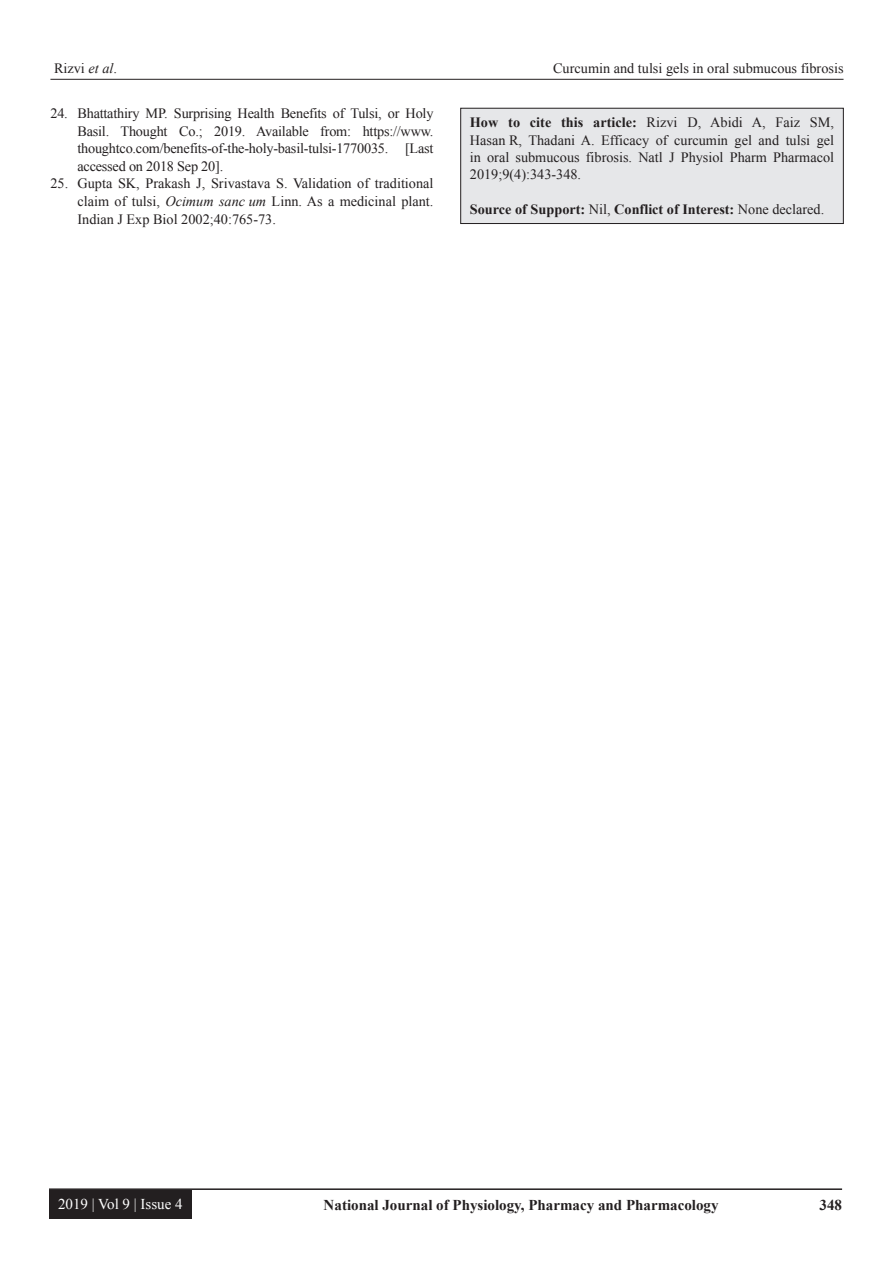
<style>
.page{position:relative;width:894px;height:1263px;background:#fff}
.page>*{position:absolute;margin:0;border:0;box-sizing:border-box;transform-origin:0 0}
.t1{font:700 15px "Times New Roman";color:#231f20}
.t2{font:15px "Times New Roman";color:#fff}
.REF{font:14.25px/17.7px "Times New Roman";color:#231f20;text-align:justify}
.HTC{font:14.25px/17.2px "Times New Roman";color:#231f20;text-align:justify}
.HTC-2{font:700 14.25px "Times New Roman";color:#231f20}
.s1{font-style:italic}
.s2{font-weight:700}
.s3{font-weight:400}
</style>
<div class="page">
<hr style="left:50px;top:79px;width:793px;height:1px;background:#231f20">
<hr style="left:49px;top:1188px;width:792px;height:1px;background:#231f20">
<div style="left:49px;top:1189px;width:143px;height:29px;background:#231f20"></div>
<div style="left:460px;top:108px;width:383px;height:115px;background:#e6e7e9"></div>
<div style="left:460px;top:108px;width:383px;height:116px;border:1px solid #231f20"></div>
<p class="REF" style="left:54px;top:59px;width:64px">Rizvi <span class="s1">et al</span>.</p>
<p class="REF" style="left:553px;top:59px;width:292px">Curcumin and tulsi gels in oral submucous fibrosis</p>
<p class="REF" style="left:77px;top:104px;width:357px;text-indent:-27px">24. Bhattathiry MP. Surprising Health Benefits of Tulsi, or Holy Basil. Thought Co.; 2019. Available from: https://www. thoughtco.com/benefits-of-the-holy-basil-tulsi-1770035. [Last accessed on 2018 Sep 20].</p>
<p class="REF" style="left:77px;top:174px;width:357px;text-indent:-27px">25. Gupta SK, Prakash J, Srivastava S. Validation of traditional claim of tulsi, <span class="s1">Ocimum sanc um</span> Linn. As a medicinal plant.<br>Indian J Exp Biol 2002;40:765-73.</p>
<p class="HTC" style="left:469px;top:113px;width:365px"><span class="s2">How to cite this article:</span> Rizvi D, Abidi A, Faiz SM, Hasan R, Thadani A. Efficacy of curcumin gel and tulsi gel in oral submucous fibrosis. Natl J Physiol Pharm Pharmacol 2019;9(4):343-348.</p>
<p class="HTC-2" style="left:469px;top:199px;width:356px">Source of Support: <span class="s3">Nil,</span> Conflict of Interest: <span class="s3">None declared.</span></p>
<p class="t2" style="left:58px;top:1193px;width:126px">2019 | Vol 9 | Issue 4</p>
<p class="t1" style="left:323px;top:1194px;width:396px">National Journal of Physiology, Pharmacy and Pharmacology</p>
<p class="t1" style="left:819px;top:1194px;width:24px">348</p>
</div>
